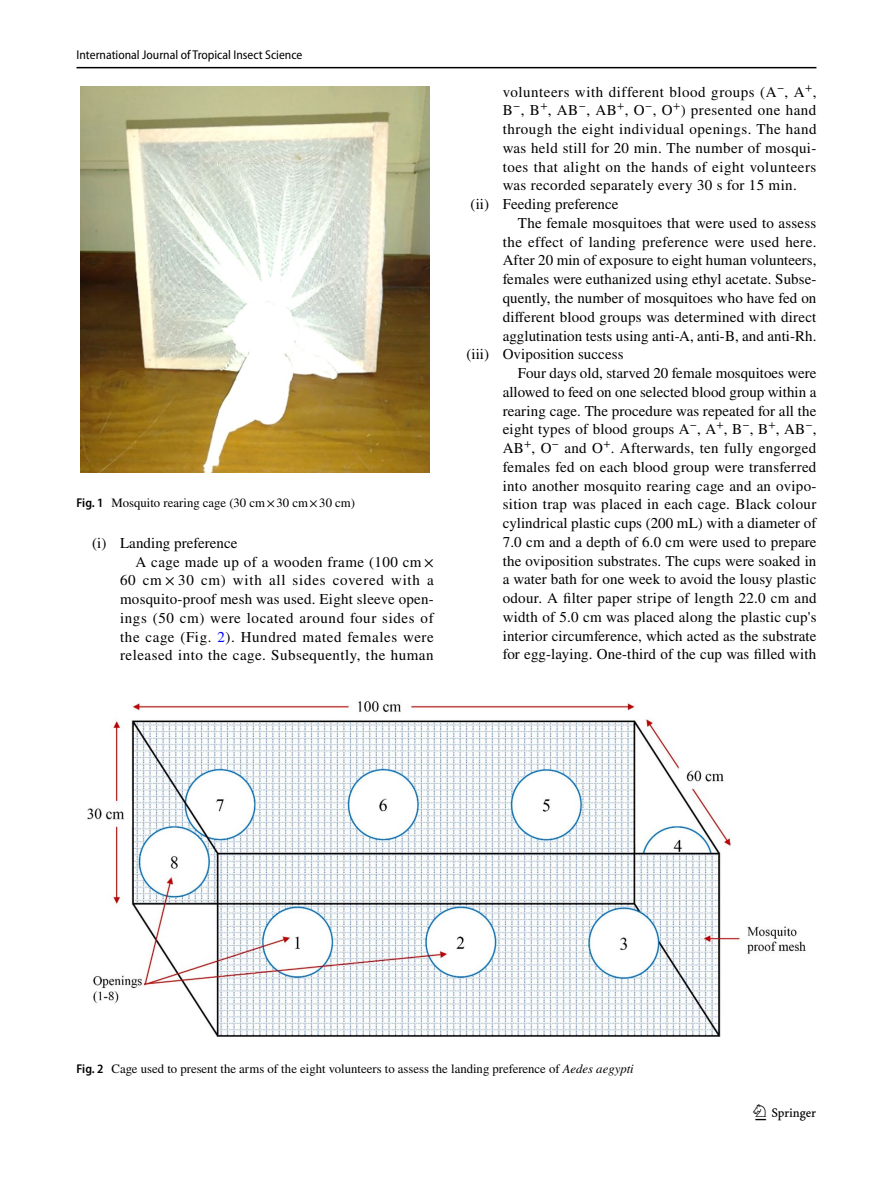
<style>
.page{position:relative;width:893px;height:1187px;background:#fff}
.page>*{position:absolute;margin:0;border:0;box-sizing:border-box;transform-origin:0 0}
.t1{font:22.5px "Springnew Regular 3";color:#000}
.t2{font:15px "STIX";letter-spacing:.015em;color:#000}
.t3{font:15px "STIX";letter-spacing:.035em;color:#000}
.t4{font:15px "STIX";letter-spacing:.04em;color:#000}
.t5{font:15px "STIX";letter-spacing:.05em;color:#000}
.t6{font:12.75px "STIX";color:#000}
.t7{font:semi-condensed 12.75px "Myriad Pro";color:#000}
.s1{font-family:"Myriad Pro";font-weight:600;font-stretch:semi-condensed}
.s2{color:#00f}
.s3{font-style:italic}
</style>
<div class="page">
<hr style="left:77px;top:67px;width:739px;height:1px;background:#000">
<div style="left:77px;top:87px;width:357px;height:385px;background:linear-gradient(to bottom,#fff,#fff)"></div>
<img style="left:81px;top:87px;width:349px;height:385px">
<img style="left:87px;top:701px;width:719px;height:336px">
<p class="t7" style="left:77px;top:48px;width:227px">International Journal of Tropical Insect Science</p>
<p class="t6" style="left:77px;top:494px;width:280px"><span class="s1">Fig. 1</span> Mosquito rearing cage (30 cm×30 cm×30 cm)</p>
<p class="t2" style="left:92px;top:532px;width:147px">(i) Landing preference</p>
<p class="t2" style="left:135px;top:551px;width:300px">A cage made up of a wooden frame (100 cm ×</p>
<p class="t5" style="left:120px;top:570px;width:315px">60 cm × 30 cm) with all sides covered with a</p>
<p class="t2" style="left:120px;top:588px;width:315px">mosquito-proof mesh was used. Eight sleeve open-</p>
<p class="t4" style="left:120px;top:607px;width:315px">ings (50 cm) were located around four sides of</p>
<p class="t4" style="left:120px;top:626px;width:315px">the cage (Fig. <span class="s2">2</span>). Hundred mated females were</p>
<p class="t3" style="left:120px;top:645px;width:315px">released into the cage. Subsequently, the human</p>
<p class="t3" style="left:503px;top:81px;width:315px">volunteers with different blood groups (A<sup>−</sup>, A<sup>+</sup>,</p>
<p class="t3" style="left:503px;top:100px;width:315px">B<sup>−</sup>, B<sup>+</sup>, AB<sup>−</sup>, AB<sup>+</sup>, O<sup>−</sup>, O<sup>+</sup>) presented one hand</p>
<p class="t3" style="left:503px;top:119px;width:315px">through the eight individual openings. The hand</p>
<p class="t2" style="left:503px;top:137px;width:315px">was held still for 20 min. The number of mosqui-</p>
<p class="t3" style="left:503px;top:156px;width:315px">toes that alight on the hands of eight volunteers</p>
<p class="t2" style="left:503px;top:175px;width:296px">was recorded separately every 30 s for 15 min.</p>
<p class="t2" style="left:471px;top:194px;width:149px">(ii) Feeding preference</p>
<p class="t2" style="left:518px;top:212px;width:300px">The female mosquitoes that were used to assess</p>
<p class="t2" style="left:503px;top:231px;width:315px">the effect of landing preference were used here.</p>
<p class="t2" style="left:503px;top:250px;width:315px">After 20 min of exposure to eight human volunteers,</p>
<p class="t2" style="left:503px;top:269px;width:315px">females were euthanized using ethyl acetate. Subse-</p>
<p class="t2" style="left:503px;top:287px;width:315px">quently, the number of mosquitoes who have fed on</p>
<p class="t2" style="left:503px;top:306px;width:315px">different blood groups was determined with direct</p>
<p class="t2" style="left:503px;top:325px;width:315px">agglutination tests using anti-A, anti-B, and anti-Rh.</p>
<p class="t2" style="left:466px;top:344px;width:159px">(iii) Oviposition success</p>
<p class="t2" style="left:518px;top:362px;width:300px">Four days old, starved 20 female mosquitoes were</p>
<p class="t2" style="left:503px;top:381px;width:315px">allowed to feed on one selected blood group within a</p>
<p class="t2" style="left:503px;top:400px;width:315px">rearing cage. The procedure was repeated for all the</p>
<p class="t2" style="left:503px;top:419px;width:315px">eight types of blood groups A<sup>−</sup>, A<sup>+</sup>, B<sup>−</sup>, B<sup>+</sup>, AB<sup>−</sup>,</p>
<p class="t2" style="left:503px;top:437px;width:315px">AB<sup>+</sup>, O<sup>−</sup> and O<sup>+</sup>. Afterwards, ten fully engorged</p>
<p class="t2" style="left:503px;top:456px;width:315px">females fed on each blood group were transferred</p>
<p class="t2" style="left:503px;top:475px;width:315px">into another mosquito rearing cage and an ovipo-</p>
<p class="t2" style="left:503px;top:494px;width:315px">sition trap was placed in each cage. Black colour</p>
<p class="t2" style="left:503px;top:512px;width:315px">cylindrical plastic cups (200 mL) with a diameter of</p>
<p class="t2" style="left:503px;top:531px;width:315px">7.0 cm and a depth of 6.0 cm were used to prepare</p>
<p class="t2" style="left:503px;top:550px;width:315px">the oviposition substrates. The cups were soaked in</p>
<p class="t2" style="left:503px;top:569px;width:315px">a water bath for one week to avoid the lousy plastic</p>
<p class="t2" style="left:503px;top:587px;width:315px">odour. A filter paper stripe of length 22.0 cm and</p>
<p class="t2" style="left:503px;top:606px;width:315px">width of 5.0 cm was placed along the plastic cup's</p>
<p class="t2" style="left:503px;top:625px;width:315px">interior circumference, which acted as the substrate</p>
<p class="t2" style="left:503px;top:644px;width:315px">for egg-laying. One-third of the cup was filled with</p>
<p class="t6" style="left:77px;top:1060px;width:559px"><span class="s1">Fig. 2</span> Cage used to present the arms of the eight volunteers to assess the landing preference of <span class="s3">Aedes aegypti</span></p>
<h1 class="t1" style="left:755px;top:1104px;width:62px">1 3</h1>
</div>
